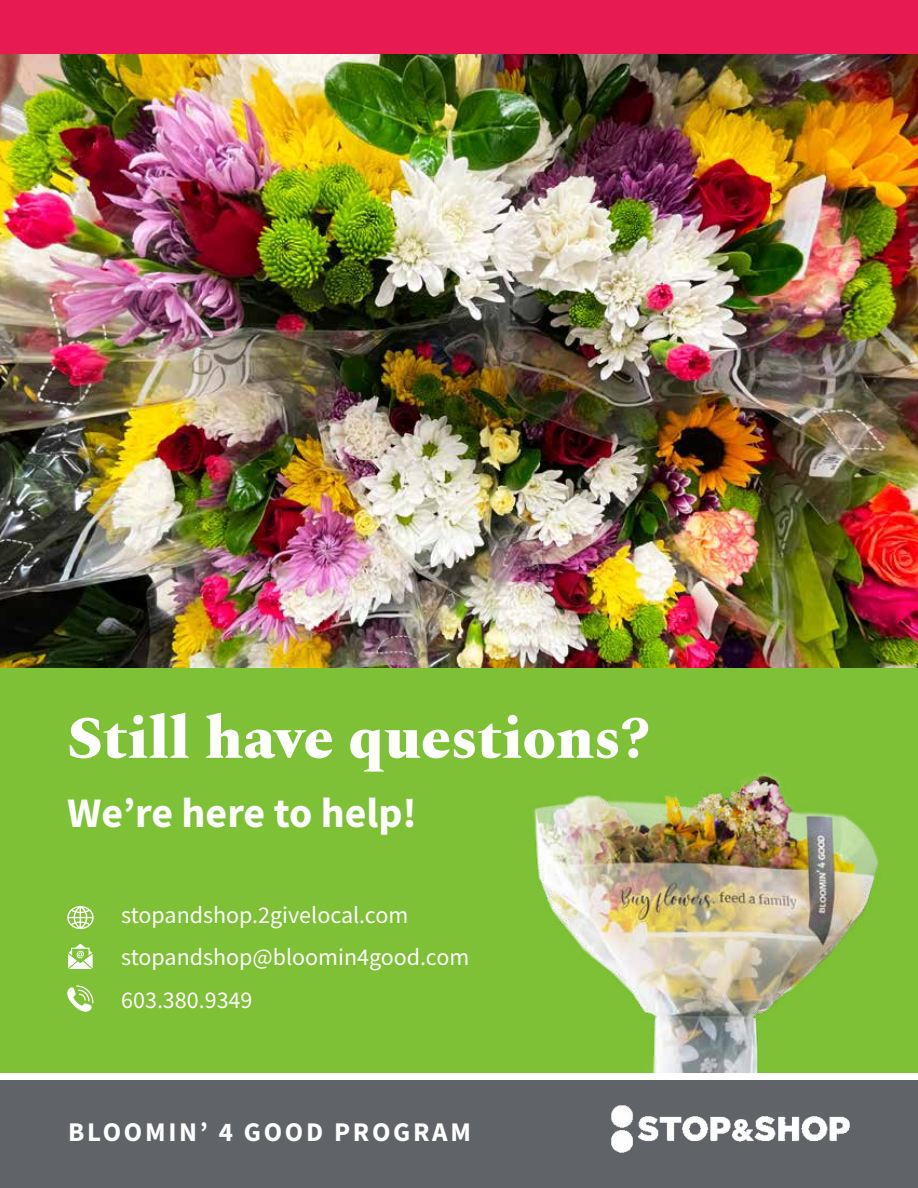
<style>
.page{position:relative;width:918px;height:1188px;background:#fff}
.page>*{position:absolute;margin:0;border:0;box-sizing:border-box;transform-origin:0 0}
.t1{font:800 60px "Spectral";color:#fff}
.t2{font:700 42px "Source Sans Pro";color:#fff}
.t3{font:700 27px "Source Sans Pro";letter-spacing:.1em;color:#fff}
.t4{font:24px/42.3px "Source Sans Pro";color:#fff}
</style>
<div class="page">
<div style="left:0;top:1080px;width:918px;height:108px;background:#606368"></div>
<img style="left:611px;top:1105px;width:239px;height:48px">
<img style="left:0;top:54px;width:918px;height:614px">
<div style="left:0;top:668px;width:918px;height:405px;background:#7ec136"></div>
<div style="left:0;top:0;width:918px;height:54px;background:#e71a52"></div>
<svg style="left:68px;top:944px;width:25px;height:25px"></svg>
<svg style="left:67px;top:985px;width:26px;height:27px"></svg>
<svg style="left:67px;top:906px;width:27px;height:23px"></svg>
<img style="left:533px;top:772px;width:346px;height:301px">
<h1 class="t1" style="left:67px;top:694px;width:584px">Still have questions?</h1>
<h2 class="t2" style="left:67px;top:784px;width:351px">We’re here to help!</h2>
<p class="t4" style="left:121px;top:894px;width:350px">stopandshop.2givelocal.com stopandshop@bloomin4good.com<br>603.380.9349</p>
<p class="t3" style="left:68px;top:1113px;width:404px">BLOOMIN’ 4 GOOD PROGRAM</p>
</div>
